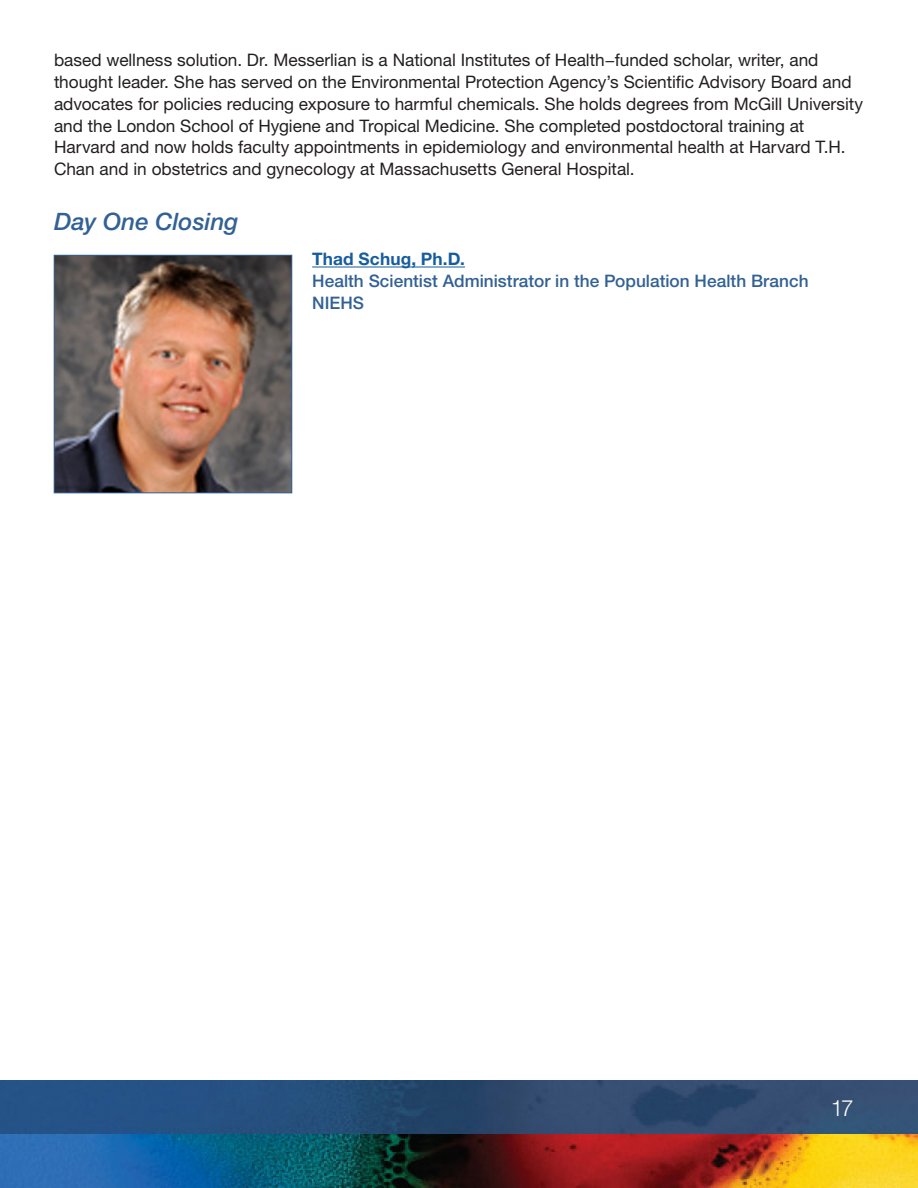
<style>
.page{position:relative;width:918px;height:1188px;background:#fff}
.page>*{position:absolute;margin:0;border:0;box-sizing:border-box;transform-origin:0 0}
.Subhead_1{font:italic 500 24px "Helvetica Neue LT Std";color:#326195}
.t1{font:300 22.5px "Helvetica Neue LT Std";color:#fff}
.body_2{font:17.25px/21.8px "Helvetica Neue LT Std";color:#231f20}
.name_blue{font:500 17.25px/21.8px "Helvetica Neue LT Std";color:#326195}
.s1{font-weight:700;color:#175d9e}
</style>
<div class="page">
<img style="left:0;top:1080px;width:918px;height:108px">
<hr style="left:312px;top:267px;width:153px;height:1px;background:#175d9e">
<img style="left:56px;top:257px;width:234px;height:234px">
<div style="left:54px;top:255px;width:238px;height:238px;border:1px solid #326195"></div>
<p class="body_2" style="left:54px;top:49px;width:811px">based wellness solution. Dr. Messerlian is a National Institutes of Health−funded scholar, writer, and thought leader. She has served on the Environmental Protection Agency’s Scientific Advisory Board and advocates for policies reducing exposure to harmful chemicals. She holds degrees from McGill University and the London School of Hygiene and Tropical Medicine. She completed postdoctoral training at Harvard and now holds faculty appointments in epidemiology and environmental health at Harvard T.H.<br>Chan and in obstetrics and gynecology at Massachusetts General Hospital.</p>
<p class="Subhead_1" style="left:54px;top:207px;width:186px">Day One Closing</p>
<p class="name_blue" style="left:312px;top:248px;width:498px"><span class="s1">Thad Schug, Ph.D.<br></span>Health Scientist Administrator in the Population Health Branch<br>NIEHS</p>
<h2 class="t1" style="left:831px;top:1094px;width:24px">17</h2>
</div>
